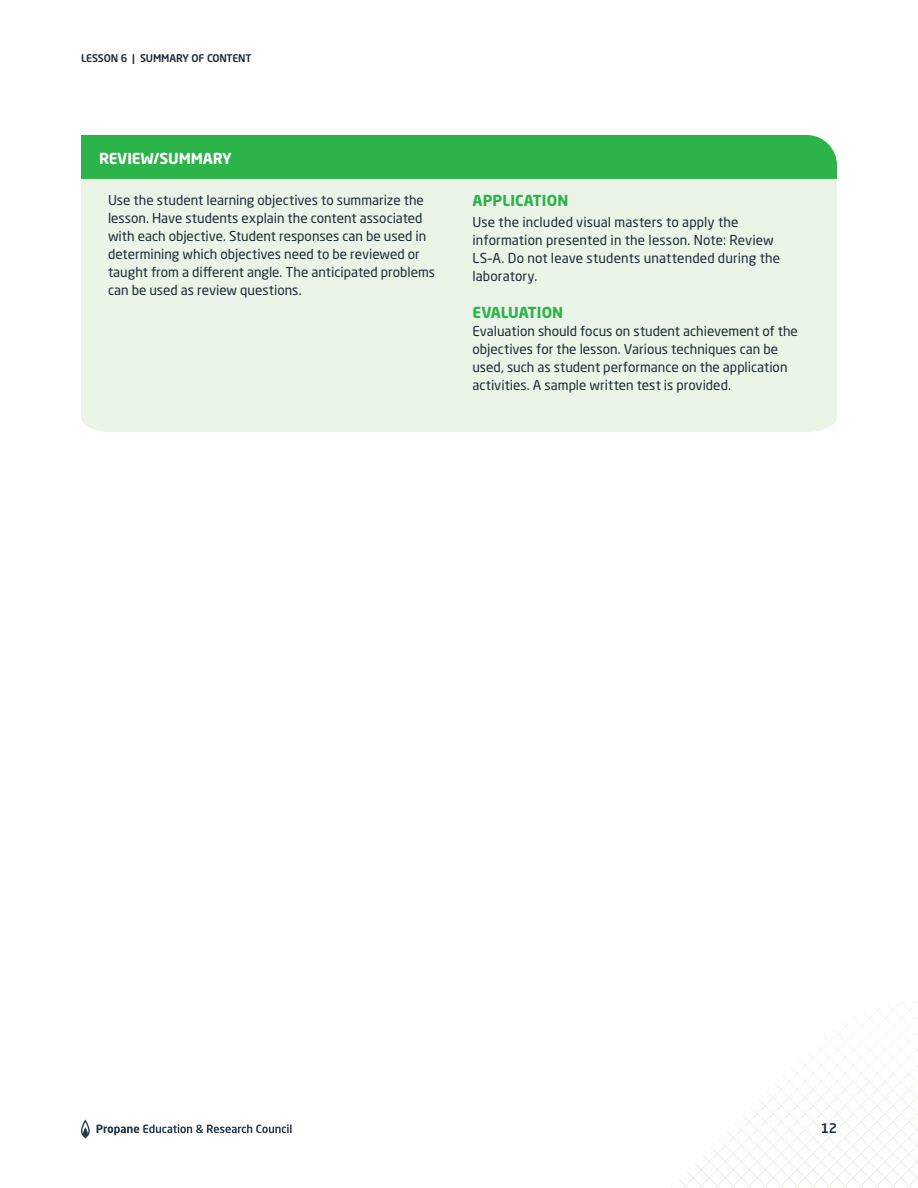
<style>
.page{position:relative;width:918px;height:1188px;background:#fff}
.page>*{position:absolute;margin:0;border:0;box-sizing:border-box;transform-origin:0 0}
.t1{font:700 15px "Neo Sans W1 G";letter-spacing:-.01em;color:#fff}
.t2{font:700 15px "Neo Sans W1 G";letter-spacing:.01em;color:#2cb34a}
.t3{font:700 15px "Neo Sans W1 G";letter-spacing:-.01em;color:#2cb34a}
.t4{font:13.5px/18px "Neo Sans W1 G";color:#1c2b39}
.t5{font:500 13.2px "Neo Sans W1 G";color:#1c2b39}
.t6{font:500 10.5px "Neo Sans W1 G";letter-spacing:-.01em;color:#1c2b39}
</style>
<div class="page">
<svg style="left:671px;top:1000px;width:247px;height:188px"></svg>
<svg style="left:81px;top:1119px;width:9px;height:19px"></svg>
<svg style="left:97px;top:1124px;width:195px;height:11px"></svg>
<div style="left:81px;top:135px;width:756px;height:44px;background:#2cb34a"></div>
<div style="left:81px;top:179px;width:756px;height:253px;background:#eaf4e7"></div>
<p class="t6" style="left:81px;top:52px;width:172px">LESSON 6 | SUMMARY OF CONTENT</p>
<p class="t1" style="left:99px;top:149px;width:134px">REVIEW/SUMMARY</p>
<p class="t4" style="left:108px;top:191px;width:329px">Use the student learning objectives to summarize the lesson. Have students explain the content associated with each objective. Student responses can be used in determining which objectives need to be reviewed or taught from a different angle. The anticipated problems can be used as review questions.</p>
<p class="t2" style="left:472px;top:191px;width:97px">APPLICATION</p>
<p class="t4" style="left:472px;top:212px;width:309px">Use the included visual masters to apply the information presented in the lesson. Note: Review LS–A. Do not leave students unattended during the laboratory.</p>
<p class="t3" style="left:472px;top:303px;width:92px">EVALUATION</p>
<p class="t4" style="left:472px;top:322px;width:327px">Evaluation should focus on student achievement of the objectives for the lesson. Various techniques can be used, such as student performance on the application activities. A sample written test is provided.</p>
<p class="t5" style="left:821px;top:1120px;width:18px">12</p>
</div>
